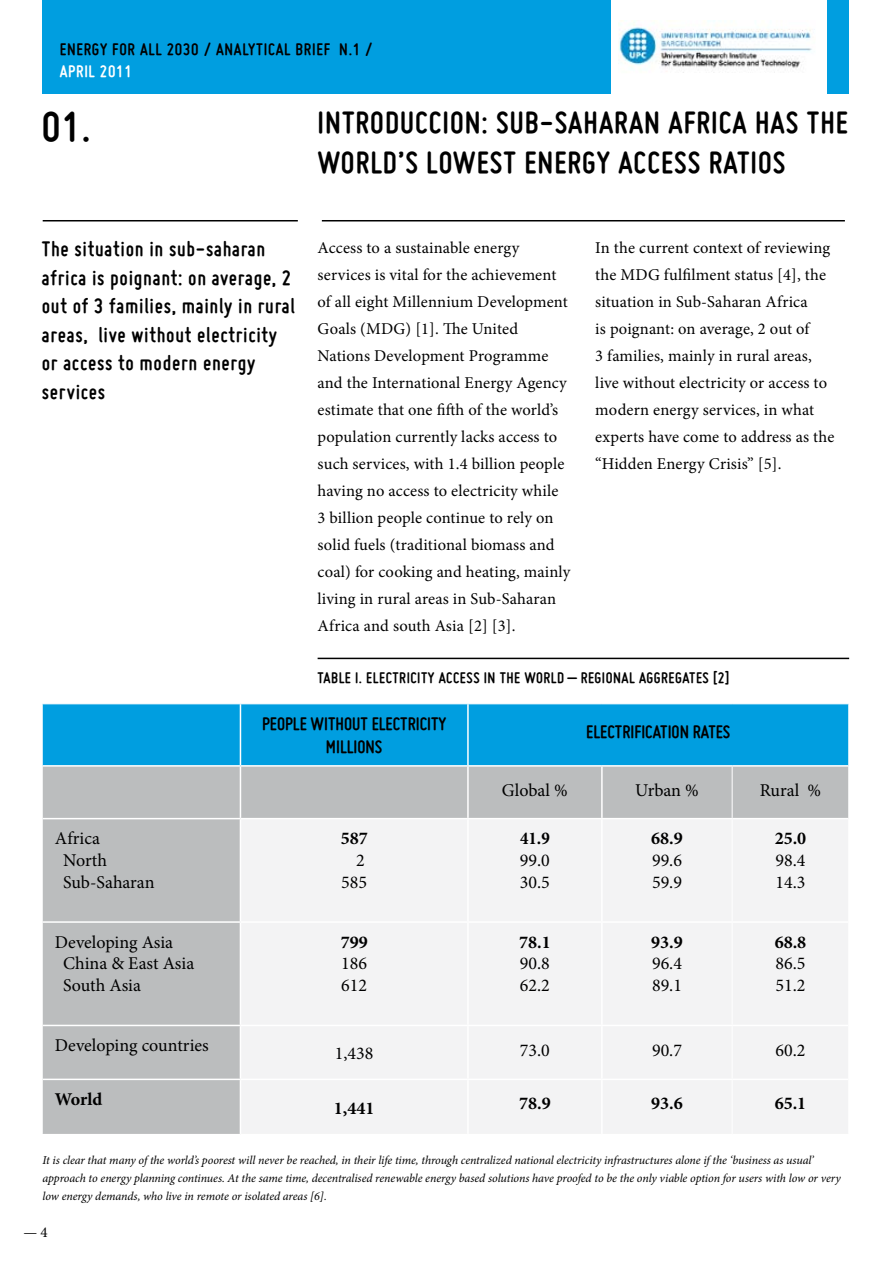
<style>
.page{position:relative;width:893px;height:1263px;background:#fff}
.page>*{position:absolute;margin:0;border:0;box-sizing:border-box;transform-origin:0 0}
.t1{font:700 45px "Miso";color:#000}
.t2{font:700 33px/40.5px "Miso";letter-spacing:.03em;color:#000}
.t3{font:700 22.5px/28.5px "Miso";letter-spacing:.03em;color:#000}
.t4{font:700 19.5px/23.4px "Miso";color:#000;text-align:center}
.t5{font:18px/21.6px "Minion Pro";color:#000}
.t6{font:700 18px "Minion Pro";color:#000}
.t7{font:700 18px "Miso";letter-spacing:.04em;color:#000}
.t8{font:700 18px "Miso";letter-spacing:.04em;color:#fff}
.t9{font:700 condensed 18px "Minion Pro";color:#000}
.t10{font:16.5px/27px "Minion Pro";letter-spacing:.01em;color:#000}
.t11{font:700 16.5px "Miso";letter-spacing:.03em;color:#000}
.t12{font:15px "Minion Pro";color:#000}
.t13{font:italic 12px/18px "Minion Pro";letter-spacing:-.01em;color:#000}
</style>
<div class="page">
<hr style="left:43px;top:220px;width:255px;height:1px;background:#000">
<hr style="left:322px;top:220px;width:523px;height:1px;background:#000">
<div style="left:43px;top:0;width:806px;height:94px;background:#009ee0"></div>
<hr style="left:318px;top:658px;width:531px;height:1px;background:#000">
<div style="left:43px;top:704px;width:805px;height:61px;background:#009ee0"></div>
<div style="left:43px;top:767px;width:424px;height:367px;background:#bbbdbe"></div>
<div style="left:469px;top:767px;width:379px;height:51px;background:#bbbdbe"></div>
<div style="left:241px;top:819px;width:607px;height:315px;background:#f3f3f4"></div>
<hr style="left:467px;top:704px;width:2px;height:61px;background:#fff">
<hr style="left:240px;top:704px;width:1px;height:61px;background:#fff">
<hr style="left:732px;top:1078px;width:116px;height:2px;background:#fff">
<hr style="left:240px;top:767px;width:1px;height:51px;background:#fff">
<hr style="left:240px;top:819px;width:1px;height:102px;background:#fff">
<hr style="left:43px;top:818px;width:197px;height:1px;background:#fff">
<hr style="left:240px;top:818px;width:228px;height:1px;background:#fff">
<hr style="left:601px;top:923px;width:2px;height:102px;background:#fff">
<hr style="left:732px;top:923px;width:1px;height:102px;background:#fff">
<hr style="left:732px;top:767px;width:1px;height:51px;background:#fff">
<hr style="left:732px;top:819px;width:1px;height:102px;background:#fff">
<hr style="left:601px;top:767px;width:2px;height:51px;background:#fff">
<hr style="left:467px;top:819px;width:2px;height:102px;background:#fff">
<hr style="left:601px;top:819px;width:2px;height:102px;background:#fff">
<hr style="left:468px;top:921px;width:134px;height:2px;background:#fff">
<hr style="left:602px;top:921px;width:130px;height:2px;background:#fff">
<hr style="left:732px;top:921px;width:116px;height:2px;background:#fff">
<hr style="left:732px;top:1025px;width:116px;height:1px;background:#fff">
<hr style="left:240px;top:921px;width:228px;height:2px;background:#fff">
<hr style="left:467px;top:923px;width:2px;height:102px;background:#fff">
<hr style="left:240px;top:1025px;width:228px;height:1px;background:#fff">
<hr style="left:240px;top:1078px;width:228px;height:2px;background:#fff">
<hr style="left:43px;top:921px;width:197px;height:2px;background:#fff">
<hr style="left:240px;top:923px;width:1px;height:102px;background:#fff">
<hr style="left:468px;top:1025px;width:134px;height:1px;background:#fff">
<hr style="left:467px;top:1026px;width:2px;height:52px;background:#fff">
<hr style="left:468px;top:1078px;width:134px;height:2px;background:#fff">
<hr style="left:467px;top:1080px;width:2px;height:54px;background:#fff">
<hr style="left:602px;top:1025px;width:130px;height:1px;background:#fff">
<hr style="left:601px;top:1026px;width:2px;height:52px;background:#fff">
<hr style="left:602px;top:1078px;width:130px;height:2px;background:#fff">
<hr style="left:601px;top:1080px;width:2px;height:54px;background:#fff">
<hr style="left:732px;top:1026px;width:1px;height:52px;background:#fff">
<hr style="left:732px;top:1080px;width:1px;height:54px;background:#fff">
<hr style="left:43px;top:1025px;width:197px;height:1px;background:#fff">
<hr style="left:240px;top:1026px;width:1px;height:52px;background:#fff">
<hr style="left:43px;top:1078px;width:197px;height:2px;background:#fff">
<hr style="left:240px;top:1080px;width:1px;height:54px;background:#fff">
<div style="left:611px;top:0;width:215px;height:94px;background:#fff"></div>
<img style="left:619px;top:20px;width:193px;height:53px">
<p class="t7" style="left:60px;top:39px;width:315px">ENERGY FOR ALL 2030 / ANALYTICAL BRIEF N.1 /</p>
<p class="t8" style="left:60px;top:61px;width:74px">APRIL 2011</p>
<h1 class="t1" style="left:42px;top:101px;width:50px">01.</h1>
<h2 class="t2" style="left:318px;top:102px;width:532px">INTRODUCCION: SUB-SAHARAN AFRICA HAS THE<br>WORLD’S LOWEST ENERGY ACCESS RATIOS</h2>
<h3 class="t3" style="left:42px;top:235px;width:255px">The situation in sub-saharan africa is poignant: on average, 2 out of 3 families, mainly in rural areas, live without electricity or access to modern energy services</h3>
<p class="t10" style="left:595px;top:235px;width:241px">In the current context of reviewing the MDG fulfilment status [4], the situation in Sub-Saharan Africa<br>is poignant: on average, 2 out of<br>3 families, mainly in rural areas, live without electricity or access to modern energy services, in what experts have come to address as the “Hidden Energy Crisis” [5].</p>
<p class="t10" style="left:318px;top:235px;width:254px">Access to a sustainable energy services is vital for the achievement of all eight Millennium Development Goals (MDG) [1]. The United Nations Development Programme and the International Energy Agency estimate that one fifth of the world’s population currently lacks access to such services, with 1.4 billion people having no access to electricity while 3 billion people continue to rely on solid fuels (traditional biomass and coal) for cooking and heating, mainly living in rural areas in Sub-Saharan Africa and south Asia [2] [3].</p>
<p class="t11" style="left:318px;top:668px;width:413px">TABLE I. ELECTRICITY ACCESS IN THE WORLD – REGIONAL AGGREGATES [2]</p>
<p class="t4" style="left:262px;top:711px;width:186px">PEOPLE WITHOUT ELECTRICITY<br>MILLIONS</p>
<p class="t4" style="left:586px;top:720px;width:146px">ELECTRIFICATION RATES</p>
<p class="t5" style="left:502px;top:779px;width:67px">Global %</p>
<p class="t5" style="left:635px;top:779px;width:65px">Urban %</p>
<p class="t5" style="left:760px;top:779px;width:63px">Rural %</p>
<p class="t5" style="left:63px;top:828px;width:93px;text-indent:-8px">Africa<br>North<br>Sub-Saharan</p>
<p class="t6" style="left:341px;top:826px;width:28px">587</p>
<p class="t5" style="left:341px;top:850px;width:27px;text-align:right">2<br>585</p>
<p class="t5" style="left:63px;top:931px;width:133px;text-indent:-8px">Developing Asia<br>China &amp; East Asia<br>South Asia</p>
<p class="t6" style="left:341px;top:929px;width:28px">799</p>
<p class="t5" style="left:341px;top:953px;width:27px">186<br>612</p>
<p class="t9" style="left:520px;top:826px;width:31px">41.9</p>
<p class="t5" style="left:520px;top:850px;width:32px">99.0<br>30.5</p>
<p class="t6" style="left:519px;top:929px;width:33px">78.1</p>
<p class="t5" style="left:520px;top:953px;width:32px">90.8<br>62.2</p>
<p class="t6" style="left:651px;top:826px;width:33px">68.9</p>
<p class="t5" style="left:652px;top:850px;width:32px">99.6<br>59.9</p>
<p class="t6" style="left:651px;top:929px;width:33px">93.9</p>
<p class="t5" style="left:652px;top:953px;width:32px">96.4<br>89.1</p>
<p class="t6" style="left:775px;top:826px;width:33px">25.0</p>
<p class="t5" style="left:775px;top:850px;width:32px">98.4<br>14.3</p>
<p class="t6" style="left:775px;top:929px;width:33px">68.8</p>
<p class="t5" style="left:775px;top:953px;width:32px">86.5<br>51.2</p>
<p class="t5" style="left:55px;top:1035px;width:155px">Developing countries</p>
<p class="t5" style="left:335px;top:1042px;width:40px">1,438</p>
<p class="t5" style="left:520px;top:1039px;width:32px">73.0</p>
<p class="t5" style="left:652px;top:1039px;width:32px">90.7</p>
<p class="t5" style="left:775px;top:1039px;width:32px">60.2</p>
<p class="t6" style="left:55px;top:1087px;width:49px">World</p>
<p class="t6" style="left:334px;top:1095px;width:42px">1,441</p>
<p class="t6" style="left:519px;top:1091px;width:33px">78.9</p>
<p class="t6" style="left:651px;top:1091px;width:33px">93.6</p>
<p class="t6" style="left:775px;top:1091px;width:33px">65.1</p>
<p class="t13" style="left:43px;top:1151px;width:800px">It is clear that many of the world’s poorest will never be reached, in their life time, through centralized national electricity infrastructures alone if the ‘business as usual’ approach to energy planning continues. At the same time, decentralised renewable energy based solutions have proofed to be the only viable option for users with low or very low energy demands, who live in remote or isolated areas [6].</p>
<p class="t12" style="left:23px;top:1222px;width:26px">— 4</p>
</div>
